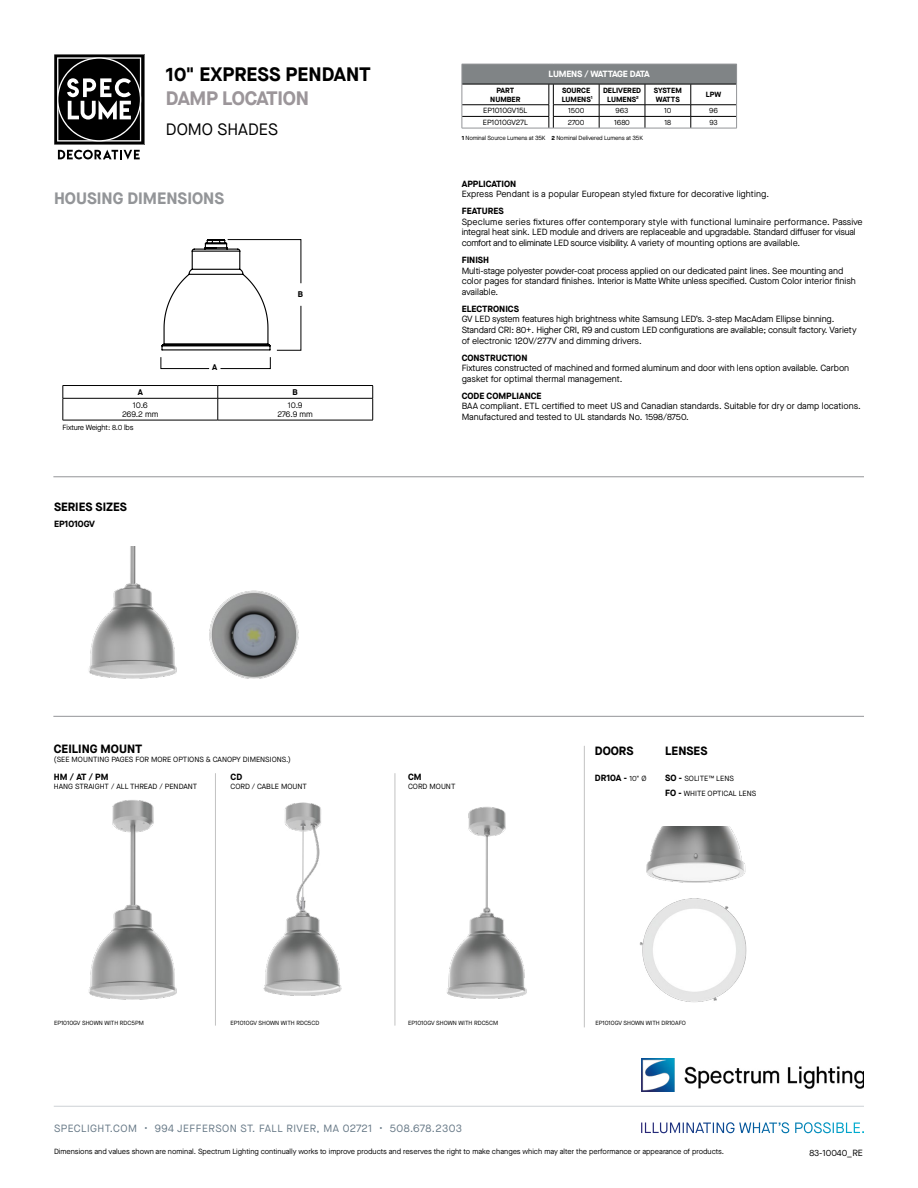
<style>
.page{position:relative;width:918px;height:1188px;background:#fff}
.page>*{position:absolute;margin:0;border:0;box-sizing:border-box;transform-origin:0 0}
.t1{font:700 19.5px "Maison Neue";color:#000}
.t2{font:700 19.5px "Maison Neue";letter-spacing:-.02em;color:#9c969a}
.t3{font:700 16.5px "Maison Neue";color:#939598}
.t4{font:16.5px "Maison Neue";color:#000}
.t5{font:700 12px "Maison Neue";color:#000}
.t6{font:10.5px "Maison Neue";letter-spacing:.045em;color:#667886}
.t7{font:9px/10.8px "Maison Neue";letter-spacing:-.01em;color:#000}
.t8{font:700 9px "Maison Neue";color:#000}
.t9{font:9px "Maison Neue";letter-spacing:.01em;color:#000}
.t10{font:700 9px "Maison Neue";letter-spacing:-.04em;color:#fff}
.t11{font:8.25px/9px "Maison Neue";color:#000;text-align:center}
.t12{font:700 8.25px "Maison Neue";color:#000}
.t13{font:7.5px/15px "Maison Neue";color:#000}
.t14{font:700 7.5px/9px "Maison Neue";color:#000;text-align:center}
.t15{font:7.5px "Maison Neue";letter-spacing:-.02em;color:#000}
.t16{font:700 7.5px/9px "Maison Neue";letter-spacing:-.02em;color:#000}
.t17{font:6px "Maison Neue";color:#000}
.t18{font:6px "Maison Neue";letter-spacing:-.02em;color:#000}
.s1{font-weight:700}
.s2{font-weight:400;font-size:7.5px}
.s3{font-weight:700;font-size:9px}
</style>
<div class="page">
<svg style="left:54px;top:54px;width:90px;height:106px"></svg>
<svg style="left:641px;top:1122px;width:203px;height:11px"></svg>
<hr style="left:54px;top:1106px;width:810px;height:1px;background:#cdd2d6">
<img style="left:641px;top:1058px;width:223px;height:34px">
<hr style="left:53px;top:476px;width:811px;height:1px;background:#939598">
<svg style="left:220px;top:357px;width:51px;height:12px"></svg>
<svg style="left:161px;top:357px;width:49px;height:12px"></svg>
<hr style="left:63px;top:385px;width:155px;height:1px;background:#000">
<hr style="left:218px;top:385px;width:155px;height:1px;background:#000">
<hr style="left:63px;top:398px;width:155px;height:1px;background:#000">
<svg style="left:63px;top:386px;width:1px;height:34px"></svg>
<hr style="left:218px;top:398px;width:155px;height:1px;background:#000">
<svg style="left:218px;top:386px;width:1px;height:34px"></svg>
<svg style="left:372px;top:386px;width:1px;height:34px"></svg>
<hr style="left:63px;top:420px;width:155px;height:1px;background:#000">
<hr style="left:218px;top:420px;width:155px;height:1px;background:#000">
<div style="left:462px;top:64px;width:275px;height:20px;background:#808486"></div>
<hr style="left:462px;top:84px;width:87px;height:1px;background:#000">
<hr style="left:553px;top:84px;width:46px;height:1px;background:#000">
<hr style="left:599px;top:84px;width:46px;height:1px;background:#000">
<hr style="left:645px;top:84px;width:46px;height:1px;background:#000">
<hr style="left:691px;top:84px;width:45px;height:1px;background:#000">
<hr style="left:462px;top:104px;width:87px;height:1px;background:#000">
<hr style="left:553px;top:104px;width:46px;height:1px;background:#000">
<hr style="left:599px;top:104px;width:46px;height:1px;background:#000">
<hr style="left:645px;top:104px;width:46px;height:1px;background:#000">
<hr style="left:691px;top:104px;width:45px;height:1px;background:#000">
<hr style="left:462px;top:116px;width:87px;height:1px;background:#000">
<hr style="left:553px;top:116px;width:46px;height:1px;background:#000">
<hr style="left:599px;top:116px;width:46px;height:1px;background:#000">
<svg style="left:599px;top:84px;width:1px;height:44px"></svg>
<hr style="left:645px;top:116px;width:46px;height:1px;background:#000">
<svg style="left:645px;top:84px;width:1px;height:44px"></svg>
<hr style="left:691px;top:116px;width:45px;height:1px;background:#000">
<svg style="left:691px;top:84px;width:1px;height:44px"></svg>
<hr style="left:462px;top:128px;width:87px;height:1px;background:#939598">
<svg style="left:549px;top:84px;width:5px;height:45px"></svg>
<hr style="left:553px;top:128px;width:46px;height:1px;background:#939598">
<hr style="left:599px;top:128px;width:46px;height:1px;background:#939598">
<hr style="left:645px;top:128px;width:46px;height:1px;background:#939598">
<hr style="left:691px;top:128px;width:46px;height:1px;background:#939598">
<svg style="left:736px;top:65px;width:1px;height:63px"></svg>
<hr style="left:462px;top:64px;width:87px;height:1px;background:#939598">
<svg style="left:462px;top:83px;width:1px;height:45px"></svg>
<hr style="left:553px;top:64px;width:46px;height:1px;background:#939598">
<hr style="left:599px;top:64px;width:46px;height:1px;background:#939598">
<hr style="left:645px;top:64px;width:46px;height:1px;background:#939598">
<hr style="left:691px;top:64px;width:46px;height:1px;background:#939598">
<svg style="left:161px;top:239px;width:140px;height:112px"></svg>
<hr style="left:215px;top:773px;width:1px;height:253px;background:#000">
<hr style="left:395px;top:773px;width:1px;height:253px;background:#000">
<hr style="left:584px;top:746px;width:1px;height:281px;background:#000">
<hr style="left:53px;top:716px;width:811px;height:1px;background:#939598">
<img style="left:209px;top:590px;width:90px;height:89px">
<img style="left:640px;top:898px;width:107px;height:105px">
<img style="left:646px;top:827px;width:100px;height:56px">
<img style="left:89px;top:800px;width:88px;height:200px">
<img style="left:263px;top:802px;width:79px;height:194px">
<img style="left:447px;top:806px;width:80px;height:193px">
<img style="left:89px;top:546px;width:88px;height:133px">
<h1 class="t1" style="left:166px;top:60px;width:207px">10" EXPRESS PENDANT</h1>
<h1 class="t2" style="left:166px;top:84px;width:144px">DAMP LOCATION</h1>
<h2 class="t4" style="left:166px;top:118px;width:114px">DOMO SHADES</h2>
<h2 class="t3" style="left:54px;top:187px;width:172px">HOUSING DIMENSIONS</h2>
<p class="t12" style="left:212px;top:361px;width:7px">A</p>
<p class="t12" style="left:298px;top:288px;width:7px">B</p>
<p class="t12" style="left:138px;top:386px;width:7px">A</p>
<p class="t12" style="left:293px;top:386px;width:7px">B</p>
<p class="t11" style="left:122px;top:400px;width:38px">10.6<br>269.2 mm</p>
<p class="t11" style="left:278px;top:400px;width:37px">10.9<br>276.9 mm</p>
<p class="t15" style="left:63px;top:423px;width:72px">Fixture Weight: 8.0 lbs</p>
<h3 class="t5" style="left:54px;top:498px;width:75px">SERIES SIZES</h3>
<p class="t8" style="left:54px;top:518px;width:42px">EP1010GV</p>
<p class="t10" style="left:549px;top:68px;width:103px">LUMENS / WATTAGE DATA</p>
<p class="t14" style="left:490px;top:85px;width:32px">PART<br>NUMBER</p>
<p class="t14" style="left:562px;top:85px;width:32px;text-align:left">SOURCE<br>LUMENS<sup>1</sup></p>
<p class="t14" style="left:603px;top:85px;width:40px">DELIVERED<br>LUMENS<sup>2</sup></p>
<p class="t16" style="left:654px;top:85px;width:29px">SYSTEM<br>WATTS</p>
<p class="t14" style="left:706px;top:90px;width:17px">LPW</p>
<p class="t13" style="left:483px;top:103px;width:46px">EP1010GV15L</p>
<p class="t13" style="left:568px;top:103px;width:18px">1500</p>
<p class="t13" style="left:616px;top:103px;width:14px">963</p>
<p class="t13" style="left:664px;top:103px;width:9px">10</p>
<p class="t13" style="left:709px;top:103px;width:10px">96</p>
<p class="t13" style="left:483px;top:115px;width:47px">EP1010GV27L</p>
<p class="t13" style="left:568px;top:115px;width:18px">2700</p>
<p class="t13" style="left:614px;top:115px;width:17px">1680</p>
<p class="t13" style="left:664px;top:115px;width:8px">18</p>
<p class="t13" style="left:709px;top:115px;width:10px">93</p>
<p class="t18" style="left:462px;top:133px;width:183px"><span class="s1">1</span> Nominal Source Lumens at 35K <span class="s1">2</span> Nominal Delivered Lumens at 35K</p>
<p class="t8" style="left:462px;top:177px;width:56px">APPLICATION</p>
<p class="t9" style="left:462px;top:188px;width:309px">Express Pendant is a popular European styled fixture for decorative lighting.</p>
<p class="t8" style="left:462px;top:204px;width:44px">FEATURES</p>
<p class="t7" style="left:462px;top:216px;width:402px">Speclume series fixtures offer contemporary style with functional luminaire performance. Passive integral heat sink. LED module and drivers are replaceable and upgradable. Standard diffuser for visual comfort and to eliminate LED source visibility. A variety of mounting options are available.</p>
<p class="t8" style="left:462px;top:253px;width:29px">FINISH</p>
<p class="t7" style="left:462px;top:265px;width:396px">Multi-stage polyester powder-coat process applied on our dedicated paint lines. See mounting and color pages for standard finishes. Interior is Matte White unless specified. Custom Color interior finish available.</p>
<p class="t8" style="left:462px;top:302px;width:59px">ELECTRONICS</p>
<p class="t7" style="left:462px;top:314px;width:396px">GV LED system features high brightness white Samsung LED’s. 3-step MacAdam Ellipse binning.<br>Standard CRI: 80+. Higher CRI, R9 and custom LED configurations are available; consult factory. Variety of electronic 120V/277V and dimming drivers.</p>
<p class="t8" style="left:462px;top:351px;width:67px">CONSTRUCTION</p>
<p class="t7" style="left:462px;top:363px;width:389px">Fixtures constructed of machined and formed aluminum and door with lens option available. Carbon gasket for optimal thermal management.</p>
<p class="t8" style="left:462px;top:389px;width:81px">CODE COMPLIANCE</p>
<p class="t7" style="left:462px;top:401px;width:401px">BAA compliant. ETL certified to meet US and Canadian standards. Suitable for dry or damp locations.<br>Manufactured and tested to UL standards No. 1598/8750.</p>
<h3 class="t5" style="left:54px;top:740px;width:90px">CEILING MOUNT</h3>
<p class="t13" style="left:54px;top:752px;width:238px">(SEE MOUNTING PAGES FOR MORE OPTIONS &amp; CANOPY DIMENSIONS.)</p>
<h3 class="t5" style="left:595px;top:742px;width:40px">DOORS</h3>
<h3 class="t5" style="left:665px;top:742px;width:44px">LENSES</h3>
<p class="t8" style="left:54px;top:771px;width:56px">HM / AT / PM</p>
<p class="t13" style="left:54px;top:779px;width:145px">HANG STRAIGHT / ALL THREAD / PENDANT</p>
<p class="t8" style="left:230px;top:770px;width:13px">CD</p>
<p class="t13" style="left:230px;top:779px;width:78px">CORD / CABLE MOUNT</p>
<p class="t8" style="left:408px;top:771px;width:15px">CM</p>
<p class="t13" style="left:408px;top:779px;width:49px">CORD MOUNT</p>
<p class="t8" style="left:595px;top:772px;width:53px">DR10A - <span class="s2">10" Ø</span></p>
<p class="t13" style="left:665px;top:771px;width:93px"><span class="s3">SO -</span> SOLITE™ LENS<br><span class="s3">FO -</span> WHITE OPTICAL LENS</p>
<p class="t17" style="left:54px;top:1019px;width:91px">EP1010GV SHOWN WITH RDC5PM</p>
<p class="t17" style="left:230px;top:1019px;width:90px">EP1010GV SHOWN WITH RDC5CD</p>
<p class="t17" style="left:408px;top:1019px;width:91px">EP1010GV SHOWN WITH RDC5CM</p>
<p class="t17" style="left:596px;top:1019px;width:92px">EP1010GV SHOWN WITH DR10AFO</p>
<p class="t6" style="left:54px;top:1121px;width:410px">SPECLIGHT.COM • 994 JEFFERSON ST. FALL RIVER, MA 02721 • 508.678.2303</p>
<p class="t13" style="left:54px;top:1144px;width:672px">Dimensions and values shown are nominal. Spectrum Lighting continually works to improve products and reserves the right to make changes which may alter the performance or appearance of products.</p>
<p class="t7" style="left:809px;top:1147px;width:55px">83-10040_RE</p>
</div>
